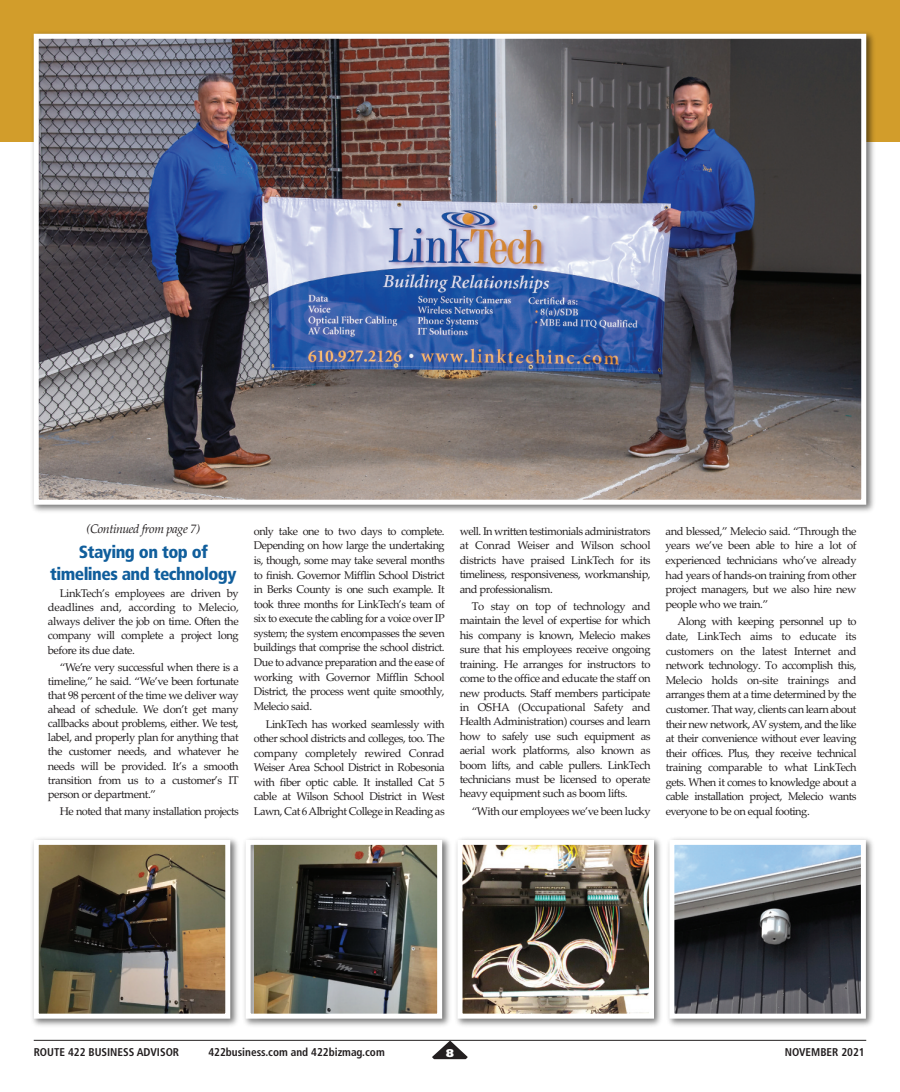
<style>
.page{position:relative;width:900px;height:1092px;background:#fff}
.page>*{position:absolute;margin:0;border:0;box-sizing:border-box;transform-origin:0 0}
.t1{font:900 condensed 17.5px/21.4px "Frutiger";letter-spacing:-.03em;color:#105e9c;text-align:center}
.t2{font:italic 12.5px "Palatino Linotype";letter-spacing:-.04em;color:#231f20}
.t3{font:11.25px/14.6px "Palatino Linotype";letter-spacing:-.045em;color:#231f20;text-align:justify}
.t4{font:700 condensed 11.25px "Frutiger";color:#231f20}
.t5{font:900 11.25px "Frutiger";color:#fff}
</style>
<div class="page">
<div style="left:0;top:0;width:900px;height:142px;background:#d29d2b"></div>
<img style="left:456px;top:838px;width:205px;height:188px">
<img style="left:464px;top:845px;width:184px;height:167px">
<div style="left:458px;top:839px;width:196px;height:179px;border:5px solid #fff"></div>
<img style="left:668px;top:838px;width:205px;height:188px">
<img style="left:675px;top:845px;width:185px;height:167px">
<div style="left:669px;top:839px;width:197px;height:179px;border:5px solid #fff"></div>
<img style="left:32px;top:838px;width:206px;height:188px">
<img style="left:40px;top:845px;width:184px;height:167px">
<div style="left:34px;top:839px;width:196px;height:179px;border:5px solid #fff"></div>
<img style="left:244px;top:838px;width:206px;height:188px">
<img style="left:254px;top:845px;width:182px;height:167px">
<div style="left:246px;top:839px;width:196px;height:179px;border:5px solid #fff"></div>
<img style="left:32px;top:32px;width:842px;height:480px">
<img style="left:40px;top:40px;width:820px;height:458px">
<div style="left:34px;top:34px;width:832px;height:470px;border:5px solid #fff"></div>
<hr style="left:34px;top:1039px;width:832px;height:1px;background:#231f20">
<svg style="left:432px;top:1040px;width:36px;height:18px"></svg>
<p class="t2" style="left:86px;top:521px;width:115px">(Continued from page 7)</p>
<h1 class="t1" style="left:50px;top:543px;width:188px">Staying on top of timelines and technology</h1>
<p class="t3" style="left:48px;top:586px;width:192px;line-height:14.1px;text-indent:12px">LinkTech’s employees are driven by deadlines and, according to Melecio, always deliver the job on time. Often the company will complete a project long before its due date.</p>
<p class="t3" style="left:48px;top:659px;width:192px;line-height:14.1px;text-indent:12px">“We’re very successful when there is a timeline,” he said. “We’ve been fortunate that 98 percent of the time we deliver way ahead of schedule. We don’t get many callbacks about problems, either. We test, label, and properly plan for anything that the customer needs, and whatever he needs will be provided. It’s a smooth transition from us to a customer’s IT person or department.”</p>
<p class="t3" style="left:60px;top:803px;width:180px">He noted that many installation projects</p>
<p class="t3" style="left:254px;top:523px;width:192px">only take one to two days to complete.<br>Depending on how large the undertaking is, though, some may take several months to finish. Governor Mifflin School District in Berks County is one such example. It took three months for LinkTech’s team of six to execute the cabling for a voice over IP system; the system encompasses the seven buildings that comprise the school district.<br>Due to advance preparation and the ease of working with Governor Mifflin School District, the process went quite smoothly, Melecio said.</p>
<p class="t3" style="left:254px;top:716px;width:192px;text-indent:12px">LinkTech has worked seamlessly with other school districts and colleges, too. The company completely rewired Conrad Weiser Area School District in Robesonia with fiber optic cable. It installed Cat 5 cable at Wilson School District in West Lawn, Cat 6 Albright College in Reading as</p>
<p class="t3" style="left:460px;top:523px;width:192px">well. In written testimonials administrators at Conrad Weiser and Wilson school districts have praised LinkTech for its timeliness, responsiveness, workmanship, and professionalism.</p>
<p class="t3" style="left:460px;top:599px;width:192px;text-indent:12px">To stay on top of technology and maintain the level of expertise for which his company is known, Melecio makes sure that his employees receive ongoing training. He arranges for instructors to come to the office and educate the staff on new products. Staff members participate in OSHA (Occupational Safety and Health Administration) courses and learn how to safely use such equipment as aerial work platforms, also known as boom lifts, and cable pullers. LinkTech technicians must be licensed to operate heavy equipment such as boom lifts.</p>
<p class="t3" style="left:472px;top:803px;width:180px">“With our employees we’ve been lucky</p>
<p class="t3" style="left:666px;top:523px;width:192px">and blessed,” Melecio said. “Through the years we’ve been able to hire a lot of experienced technicians who’ve already had years of hands-on training from other project managers, but we also hire new people who we train.”</p>
<p class="t3" style="left:666px;top:614px;width:193px;text-indent:12px">Along with keeping personnel up to date, LinkTech aims to educate its customers on the latest Internet and network technology. To accomplish this, Melecio holds on-site trainings and arranges them at a time determined by the customer. That way, clients can learn about their new network, AV system, and the like at their convenience without ever leaving their offices. Plus, they receive technical training comparable to what LinkTech gets. When it comes to knowledge about a cable installation project, Melecio wants everyone to be on equal footing.</p>
<p class="t4" style="left:34px;top:1047px;width:147px">ROUTE 422 BUSINESS ADVISOR</p>
<p class="t4" style="left:208px;top:1047px;width:178px">422business.com and 422bizmag.com</p>
<p class="t5" style="left:446px;top:1048px;width:9px">8</p>
<p class="t4" style="left:785px;top:1047px;width:82px">NOVEMBER 2021</p>
</div>
